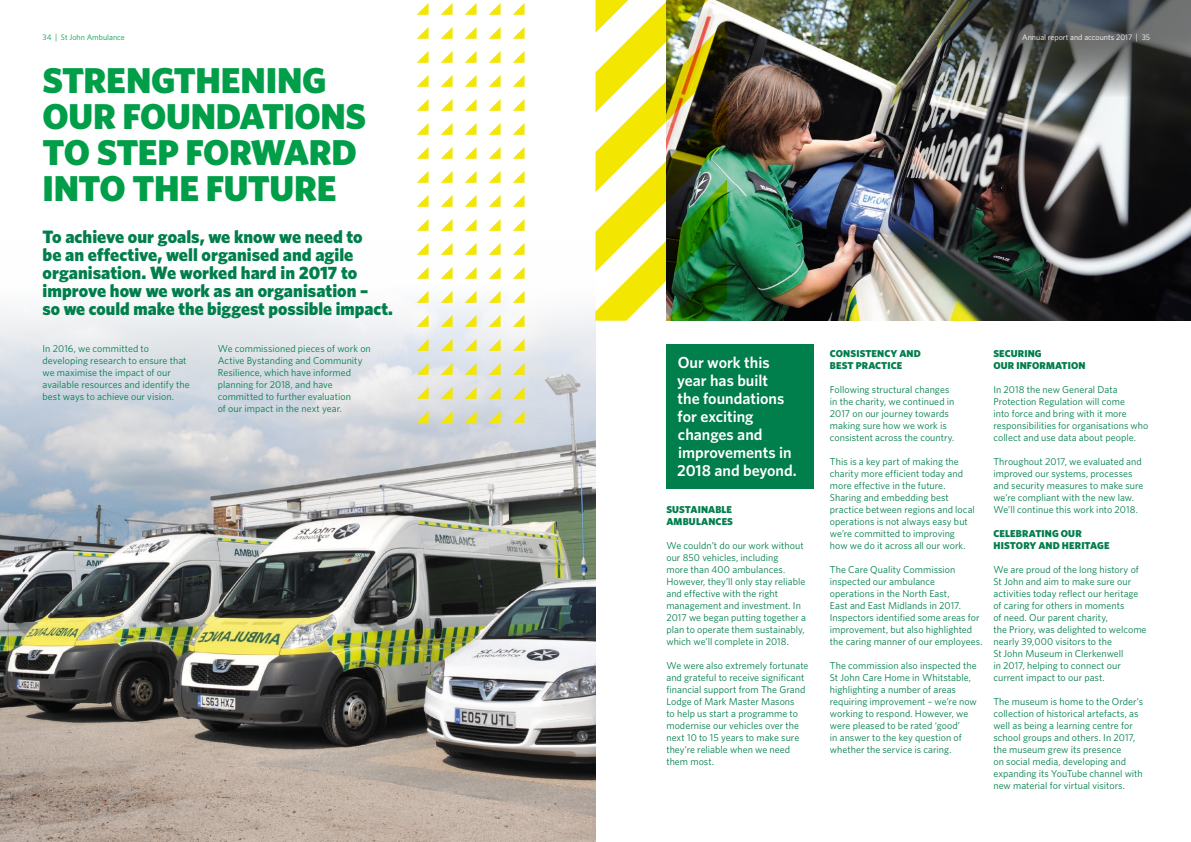
<style>
.page{position:relative;width:1191px;height:842px;background:#fff}
.page>*{position:absolute;margin:0;border:0;box-sizing:border-box;transform-origin:0 0}
.t1{font:900 36px/36px "Whitney";letter-spacing:-.01em;color:#009e48}
.t2{font:900 18px/18px "Whitney";color:#007e4b}
.t3{font:600 16px/18px "Whitney";color:#fff}
.t4{font:10px/12px "Whitney";letter-spacing:.005em;color:#007e4b}
.t5{font:900 10px/12px "Whitney";letter-spacing:.015em;color:#007e4b}
.t6{font:8px "Whitney";color:#fff}
.t7{font:8px "Whitney";color:#009e48}
.s1{font-size:8.8px}
</style>
<div class="page">
<img style="left:727px;top:0;width:464px;height:321px">
<img style="left:0;top:243px;width:595px;height:599px">
<img style="left:595px;top:0;width:132px;height:321px">
<svg style="left:416px;top:3px;width:12px;height:12px"></svg>
<svg style="left:440px;top:3px;width:12px;height:12px"></svg>
<svg style="left:464px;top:3px;width:12px;height:12px"></svg>
<svg style="left:488px;top:3px;width:12px;height:12px"></svg>
<svg style="left:512px;top:3px;width:12px;height:12px"></svg>
<svg style="left:416px;top:27px;width:12px;height:12px"></svg>
<svg style="left:440px;top:27px;width:12px;height:12px"></svg>
<svg style="left:464px;top:27px;width:12px;height:12px"></svg>
<svg style="left:488px;top:27px;width:12px;height:12px"></svg>
<svg style="left:512px;top:27px;width:12px;height:12px"></svg>
<svg style="left:416px;top:51px;width:12px;height:12px"></svg>
<svg style="left:440px;top:51px;width:12px;height:12px"></svg>
<svg style="left:464px;top:51px;width:12px;height:12px"></svg>
<svg style="left:488px;top:51px;width:12px;height:12px"></svg>
<svg style="left:512px;top:51px;width:12px;height:12px"></svg>
<svg style="left:416px;top:75px;width:12px;height:12px"></svg>
<svg style="left:440px;top:75px;width:12px;height:12px"></svg>
<svg style="left:464px;top:75px;width:12px;height:12px"></svg>
<svg style="left:488px;top:75px;width:12px;height:12px"></svg>
<svg style="left:512px;top:75px;width:12px;height:12px"></svg>
<svg style="left:416px;top:99px;width:12px;height:12px"></svg>
<svg style="left:440px;top:99px;width:12px;height:12px"></svg>
<svg style="left:464px;top:99px;width:12px;height:12px"></svg>
<svg style="left:488px;top:99px;width:12px;height:12px"></svg>
<svg style="left:512px;top:99px;width:12px;height:12px"></svg>
<svg style="left:416px;top:123px;width:12px;height:12px"></svg>
<svg style="left:440px;top:123px;width:12px;height:12px"></svg>
<svg style="left:464px;top:123px;width:12px;height:12px"></svg>
<svg style="left:488px;top:123px;width:12px;height:12px"></svg>
<svg style="left:512px;top:123px;width:12px;height:12px"></svg>
<svg style="left:416px;top:147px;width:12px;height:12px"></svg>
<svg style="left:440px;top:147px;width:12px;height:12px"></svg>
<svg style="left:464px;top:147px;width:12px;height:12px"></svg>
<svg style="left:488px;top:147px;width:12px;height:12px"></svg>
<svg style="left:512px;top:147px;width:12px;height:12px"></svg>
<svg style="left:416px;top:171px;width:12px;height:12px"></svg>
<svg style="left:440px;top:171px;width:12px;height:12px"></svg>
<svg style="left:464px;top:171px;width:12px;height:12px"></svg>
<svg style="left:488px;top:171px;width:12px;height:12px"></svg>
<svg style="left:512px;top:171px;width:12px;height:12px"></svg>
<svg style="left:416px;top:195px;width:12px;height:12px"></svg>
<svg style="left:440px;top:195px;width:12px;height:12px"></svg>
<svg style="left:464px;top:195px;width:12px;height:12px"></svg>
<svg style="left:488px;top:195px;width:12px;height:12px"></svg>
<svg style="left:512px;top:195px;width:12px;height:12px"></svg>
<svg style="left:416px;top:219px;width:12px;height:12px"></svg>
<svg style="left:440px;top:219px;width:12px;height:12px"></svg>
<svg style="left:464px;top:219px;width:12px;height:12px"></svg>
<svg style="left:488px;top:219px;width:12px;height:12px"></svg>
<svg style="left:512px;top:219px;width:12px;height:12px"></svg>
<svg style="left:416px;top:243px;width:12px;height:12px"></svg>
<svg style="left:440px;top:243px;width:12px;height:12px"></svg>
<svg style="left:464px;top:243px;width:12px;height:12px"></svg>
<svg style="left:488px;top:243px;width:12px;height:12px"></svg>
<svg style="left:512px;top:243px;width:12px;height:12px"></svg>
<svg style="left:416px;top:267px;width:12px;height:12px"></svg>
<svg style="left:440px;top:267px;width:12px;height:12px"></svg>
<svg style="left:464px;top:267px;width:12px;height:12px"></svg>
<svg style="left:488px;top:267px;width:12px;height:12px"></svg>
<svg style="left:512px;top:267px;width:12px;height:12px"></svg>
<svg style="left:416px;top:291px;width:12px;height:12px"></svg>
<svg style="left:440px;top:291px;width:12px;height:12px"></svg>
<svg style="left:464px;top:291px;width:12px;height:12px"></svg>
<svg style="left:488px;top:291px;width:12px;height:12px"></svg>
<svg style="left:512px;top:291px;width:12px;height:12px"></svg>
<svg style="left:416px;top:315px;width:12px;height:12px"></svg>
<svg style="left:440px;top:315px;width:12px;height:12px"></svg>
<svg style="left:464px;top:315px;width:12px;height:12px"></svg>
<svg style="left:488px;top:315px;width:12px;height:12px"></svg>
<svg style="left:512px;top:315px;width:12px;height:12px"></svg>
<svg style="left:416px;top:339px;width:12px;height:12px"></svg>
<svg style="left:440px;top:339px;width:12px;height:12px"></svg>
<svg style="left:464px;top:339px;width:12px;height:12px"></svg>
<svg style="left:488px;top:339px;width:12px;height:12px"></svg>
<svg style="left:512px;top:339px;width:12px;height:12px"></svg>
<svg style="left:416px;top:363px;width:12px;height:12px"></svg>
<svg style="left:440px;top:363px;width:12px;height:12px"></svg>
<svg style="left:464px;top:363px;width:12px;height:12px"></svg>
<svg style="left:488px;top:363px;width:12px;height:12px"></svg>
<svg style="left:512px;top:363px;width:12px;height:12px"></svg>
<svg style="left:416px;top:387px;width:12px;height:12px"></svg>
<svg style="left:440px;top:387px;width:12px;height:12px"></svg>
<svg style="left:464px;top:387px;width:12px;height:12px"></svg>
<svg style="left:488px;top:387px;width:12px;height:12px"></svg>
<svg style="left:512px;top:387px;width:12px;height:12px"></svg>
<svg style="left:416px;top:411px;width:12px;height:12px"></svg>
<svg style="left:440px;top:411px;width:12px;height:12px"></svg>
<svg style="left:464px;top:411px;width:12px;height:12px"></svg>
<svg style="left:488px;top:411px;width:12px;height:12px"></svg>
<svg style="left:512px;top:411px;width:12px;height:12px"></svg>
<div style="left:666px;top:345px;width:148px;height:144px;background:#007e4b"></div>
<svg style="left:911px;top:0;width:280px;height:97px;background:#535755"></svg>
<p class="t7" style="left:43px;top:32px;width:84px">34 <span class="s1">|</span> St John Ambulance</p>
<p class="t6" style="left:1022px;top:32px;width:129px">Annual report and accounts 2017 <span class="s1">|</span> 35</p>
<h1 class="t1" style="left:43px;top:61px;width:325px">STRENGTHENING<br>OUR FOUNDATIONS<br>TO STEP FORWARD<br>INTO THE FUTURE</h1>
<h2 class="t2" style="left:43px;top:227px;width:352px">To achieve our goals, we know we need to<br>be an effective, well organised and agile organisation. We worked hard in 2017 to improve how we work as an organisation –<br>so we could make the biggest possible impact.</h2>
<p class="t4" style="left:43px;top:342px;width:149px">In 2016, we committed to developing research to ensure that we maximise the impact of our available resources and identify the best ways to achieve our vision.</p>
<p class="t4" style="left:218px;top:342px;width:155px">We commissioned pieces of work on<br>Active Bystanding and Community<br>Resilience, which have informed planning for 2018, and have committed to further evaluation<br>of our impact in the next year.</p>
<h3 class="t3" style="left:677px;top:353px;width:121px">Our work this year has built<br>the foundations for exciting changes and improvements in<br>2018 and beyond.</h3>
<p class="t5" style="left:666px;top:503px;width:68px">SUSTAINABLE<br>AMBULANCES</p>
<p class="t4" style="left:666px;top:539px;width:141px">We couldn’t do our work without our 850 vehicles, including<br>more than 400 ambulances.<br>However, they’ll only stay reliable and effective with the right management and investment. In<br>2017 we began putting together a plan to operate them sustainably, which we’ll complete in 2018.</p>
<p class="t4" style="left:666px;top:659px;width:143px">We were also extremely fortunate and grateful to receive significant financial support from The Grand<br>Lodge of Mark Master Masons<br>to help us start a programme to modernise our vehicles over the next 10 to 15 years to make sure they’re reliable when we need them most.</p>
<p class="t5" style="left:830px;top:347px;width:92px">CONSISTENCY AND<br>BEST PRACTICE</p>
<p class="t4" style="left:830px;top:383px;width:126px">Following structural changes in the charity, we continued in<br>2017 on our journey towards making sure how we work is consistent across the country.</p>
<p class="t4" style="left:830px;top:455px;width:146px">This is a key part of making the charity more efficient today and more effective in the future.<br>Sharing and embedding best practice between regions and local operations is not always easy but we’re committed to improving how we do it across all our work.</p>
<p class="t4" style="left:830px;top:563px;width:154px">The Care Quality Commission inspected our ambulance<br>operations in the North East,<br>East and East Midlands in 2017.<br>Inspectors identified some areas for improvement, but also highlighted the caring manner of our employees.</p>
<p class="t4" style="left:830px;top:659px;width:148px">The commission also inspected the<br>St John Care Home in Whitstable, highlighting a number of areas requiring improvement – we’re now working to respond. However, we were pleased to be rated ‘good’<br>in answer to the key question of whether the service is caring.</p>
<p class="t5" style="left:993px;top:347px;width:94px">SECURING<br>OUR INFORMATION</p>
<p class="t4" style="left:993px;top:383px;width:156px">In 2018 the new General Data Protection Regulation will come<br>into force and bring with it more responsibilities for organisations who collect and use data about people.</p>
<p class="t4" style="left:993px;top:455px;width:151px">Throughout 2017, we evaluated and improved our systems, processes and security measures to make sure we’re compliant with the new law.<br>We’ll continue this work into 2018.</p>
<p class="t5" style="left:993px;top:527px;width:118px">CELEBRATING OUR<br>HISTORY AND HERITAGE</p>
<p class="t4" style="left:993px;top:563px;width:155px">We are proud of the long history of<br>St John and aim to make sure our activities today reflect our heritage of caring for others in moments<br>of need. Our parent charity,<br>the Priory, was delighted to welcome nearly 39,000 visitors to the<br>St John Museum in Clerkenwell<br>in 2017, helping to connect our current impact to our past.</p>
<p class="t4" style="left:993px;top:695px;width:151px">The museum is home to the Order’s collection of historical artefacts, as well as being a learning centre for school groups and others. In 2017, the museum grew its presence<br>on social media, developing and expanding its YouTube channel with new material for virtual visitors.</p>
</div>
